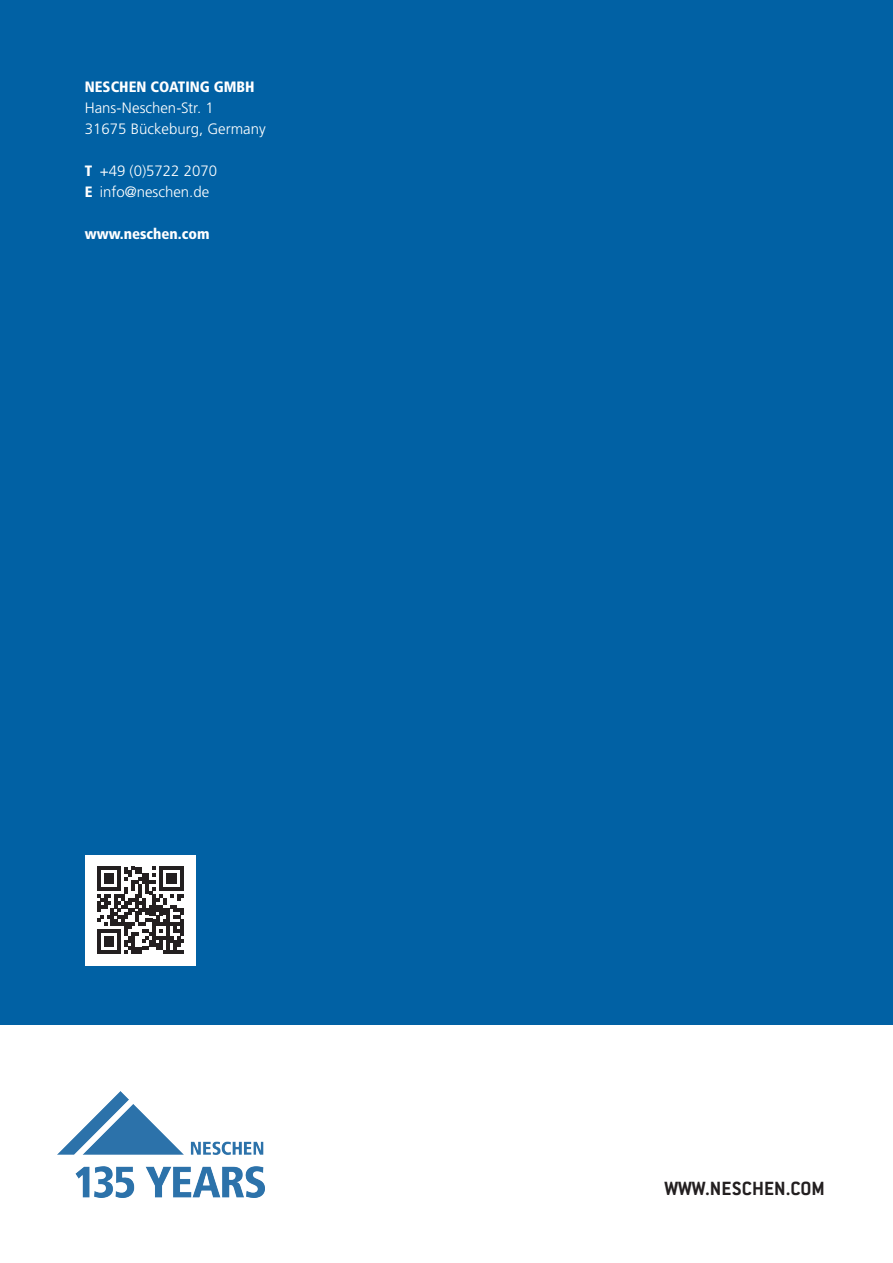
<style>
.page{position:relative;width:893px;height:1263px;background:#fff}
.page>*{position:absolute;margin:0;border:0;box-sizing:border-box;transform-origin:0 0}
.t1{font:700 21px "Conduit ITC Std";color:#231f20}
.AGB{font:300 15px "Frutiger LT Std";color:#fff}
.AGB-2{font:900 condensed 15px "Frutiger LT Std";color:#fff}
.s1{font-weight:900;font-stretch:condensed}
</style>
<div class="page">
<div style="left:0;top:0;width:893px;height:1025px;background:#0161a4"></div>
<div style="left:85px;top:855px;width:111px;height:110px;background:#fff"></div>
<svg style="left:97px;top:866px;width:87px;height:87px"></svg>
<img style="left:58px;top:1092px;width:206px;height:105px">
<p class="AGB-2" style="left:85px;top:78px;width:171px">NESCHEN COATING GMBH</p>
<p class="AGB" style="left:85px;top:99px;width:131px">Hans-Neschen-Str. 1</p>
<p class="AGB" style="left:85px;top:120px;width:182px">31675 Bückeburg, Germany</p>
<p class="AGB" style="left:85px;top:162px;width:134px"><span class="s1">T</span> +49 (0)5722 2070</p>
<p class="AGB" style="left:85px;top:183px;width:126px"><span class="s1">E</span> info@neschen.de</p>
<p class="AGB-2" style="left:85px;top:225px;width:126px">www.neschen.com</p>
<p class="t1" style="left:664px;top:1176px;width:162px">WWW.NESCHEN.COM</p>
</div>
